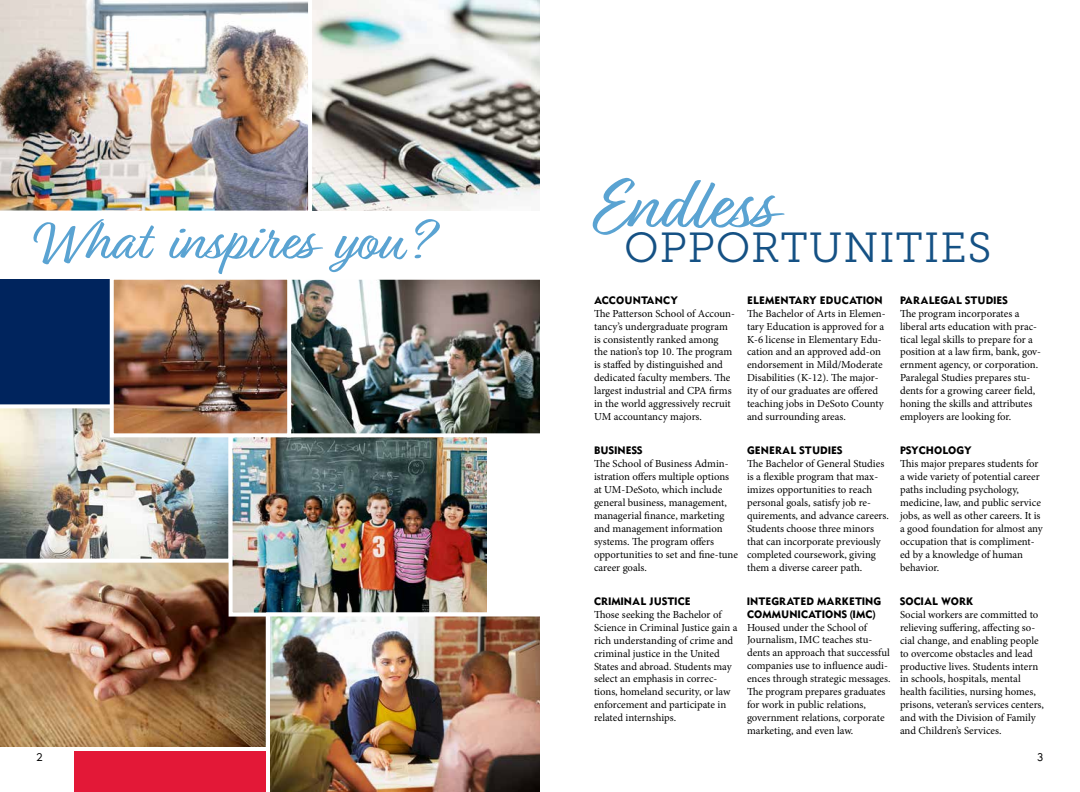
<style>
.page{position:relative;width:1080px;height:792px;background:#fff}
.page>*{position:absolute;margin:0;border:0;box-sizing:border-box;transform-origin:0 0}
.t1{font:75px "Relation Two";color:#5aa3d2}
.t2{font:58.9px "Relation Two";color:#5aa3d2}
.t3{font:42px "Museo Slab 300";letter-spacing:.025em;color:#155184}
.t4{font:10.8px/12.9px "Minion Pro";color:#000}
.t5{font:10.8px "Gothic CG No 2";color:#000}
.t6{font:10.5px/12.6px "Gothic CG No 3";letter-spacing:.015em;color:#000}
</style>
<div class="page">
<div style="left:75px;top:732px;width:465px;height:60px;background:#e31837"></div>
<div style="left:0;top:279px;width:137px;height:145px;background:#00245d"></div>
<img style="left:0;top:565px;width:264px;height:188px">
<img style="left:0;top:404px;width:227px;height:161px">
<img style="left:227px;top:439px;width:260px;height:180px">
<img style="left:314px;top:0;width:226px;height:211px">
<img style="left:293px;top:279px;width:247px;height:160px">
<img style="left:0;top:0;width:314px;height:211px">
<img style="left:264px;top:611px;width:276px;height:181px">
<img style="left:108px;top:279px;width:185px;height:160px">
<h2 class="t2" style="left:36px;top:202px;width:396px">What inspires you?</h2>
<h1 class="t1" style="left:594px;top:156px;width:180px">Endless</h1>
<h3 class="t3" style="left:624px;top:224px;width:369px">OPPORTUNITIES</h3>
<p class="t6" style="left:747px;top:294px;width:137px">ELEMENTARY EDUCATION</p>
<p class="t4" style="left:747px;top:307px;width:140px">The Bachelor of Arts in Elemen&shy;tary Education is approved for a<br>K-6 license in Elementary Edu&shy;cation and an approved add-on endorsement in Mild/Moderate<br>Disabilities (K-12). The major&shy;ity of our graduates are offered teaching jobs in DeSoto County and surrounding areas.</p>
<p class="t6" style="left:747px;top:444px;width:97px">GENERAL STUDIES</p>
<p class="t4" style="left:747px;top:458px;width:143px">The Bachelor of General Studies is a flexible program that max&shy;imizes opportunities to reach personal goals, satisfy job re&shy;quirements, and advance careers.<br>Students choose three minors that can incorporate previously completed coursework, giving them a diverse career path.</p>
<p class="t6" style="left:747px;top:595px;width:136px">INTEGRATED MARKETING<br>COMMUNICATIONS (IMC)</p>
<p class="t4" style="left:747px;top:621px;width:145px">Housed under the School of<br>Journalism, IMC teaches stu&shy;dents an approach that successful companies use to influence audi&shy;ences through strategic messages.<br>The program prepares graduates for work in public relations, government relations, corporate marketing, and even law.</p>
<p class="t6" style="left:594px;top:294px;width:85px">ACCOUNTANCY</p>
<p class="t4" style="left:594px;top:307px;width:142px">The Patterson School of Accoun&shy;tancy’s undergraduate program is consistently ranked among<br>the nation’s top 10. The program is staffed by distinguished and dedicated faculty members. The largest industrial and CPA firms in the world aggressively recruit<br>UM accountancy majors.</p>
<p class="t6" style="left:594px;top:444px;width:50px">BUSINESS</p>
<p class="t4" style="left:594px;top:458px;width:145px">The School of Business Admin&shy;istration offers multiple options at UM-DeSoto, which include general business, management, managerial finance, marketing and management information systems. The program offers opportunities to set and fine-tune career goals.</p>
<p class="t6" style="left:594px;top:595px;width:98px">CRIMINAL JUSTICE</p>
<p class="t4" style="left:594px;top:608px;width:145px">Those seeking the Bachelor of<br>Science in Criminal Justice gain a rich understanding of crime and criminal justice in the United<br>States and abroad. Students may select an emphasis in correc&shy;tions, homeland security, or law enforcement and participate in related internships.</p>
<p class="t6" style="left:900px;top:294px;width:109px">PARALEGAL STUDIES</p>
<p class="t4" style="left:900px;top:307px;width:143px">The program incorporates a liberal arts education with prac&shy;tical legal skills to prepare for a position at a law firm, bank, gov&shy;ernment agency, or corporation.<br>Paralegal Studies prepares stu&shy;dents for a growing career field, honing the skills and attributes employers are looking for.</p>
<p class="t6" style="left:900px;top:444px;width:73px">PSYCHOLOGY</p>
<p class="t4" style="left:900px;top:458px;width:144px">This major prepares students for a wide variety of potential career paths including psychology, medicine, law, and public service jobs, as well as other careers. It is a good foundation for almost any occupation that is compliment&shy;ed by a knowledge of human behavior.</p>
<p class="t6" style="left:900px;top:595px;width:75px">SOCIAL WORK</p>
<p class="t4" style="left:900px;top:608px;width:145px">Social workers are committed to relieving suffering, affecting so&shy;cial change, and enabling people to overcome obstacles and lead productive lives. Students intern in schools, hospitals, mental health facilities, nursing homes, prisons, veteran’s services centers, and with the Division of Family and Children’s Services.</p>
<p class="t5" style="left:36px;top:750px;width:7px">2</p>
<p class="t5" style="left:1037px;top:750px;width:7px">3</p>
</div>
